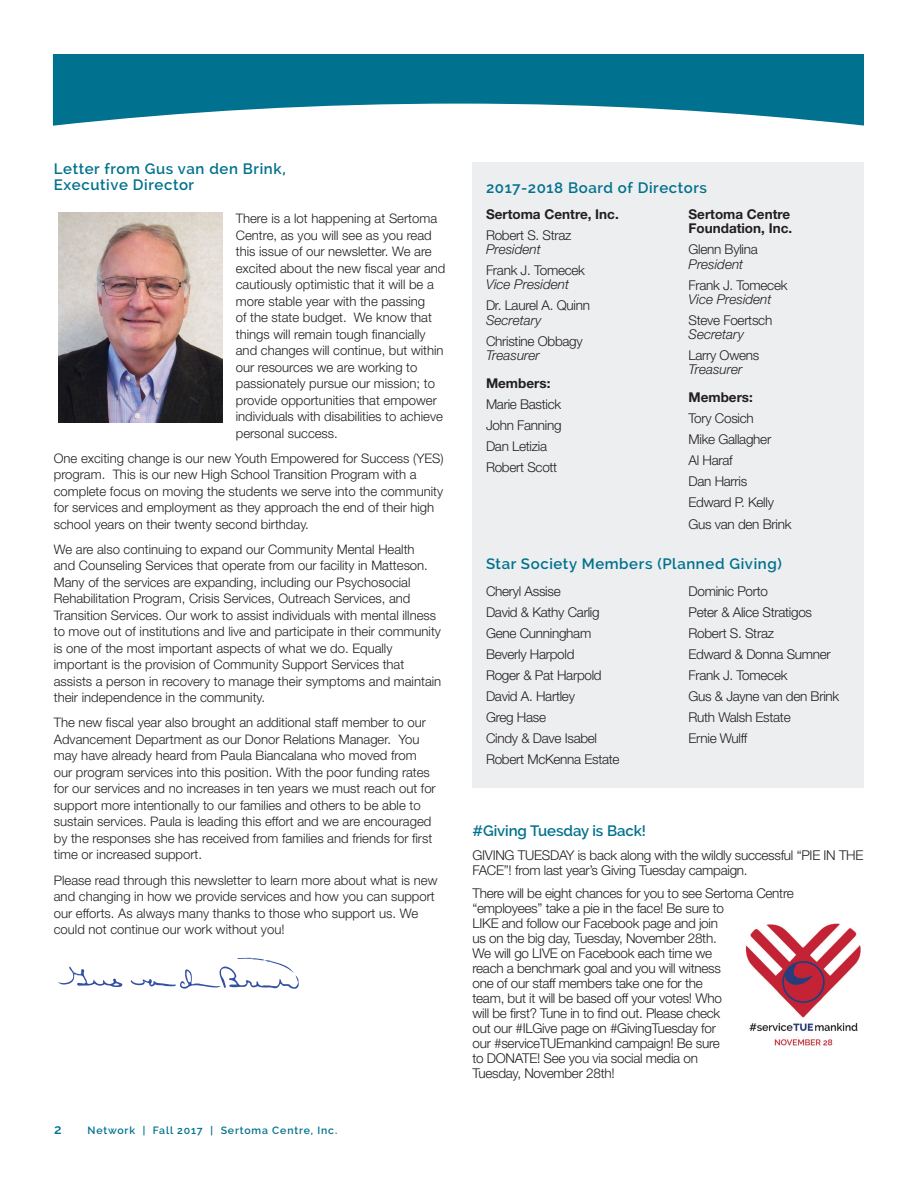
<style>
.page{position:relative;width:918px;height:1188px;background:#fff}
.page>*{position:absolute;margin:0;border:0;box-sizing:border-box;transform-origin:0 0}
.t1{font:600 15px/16.2px "Raleway";letter-spacing:.04em;color:#00718e}
.t2{font:600 15px "Raleway";letter-spacing:-.005em;color:#00718e}
.t3{font:300 13.5px/21px "Helvetica Neue LT Std";letter-spacing:-.02em;color:#231f20}
.t4{font:italic 300 13.5px "Helvetica Neue LT Std";color:#231f20}
.t5{font:700 13.5px/14.2px "Helvetica Neue LT Std";color:#231f20}
.t6{font:600 13.5px "Raleway";color:#00718e}
.t7{font:300 13.2px/16.5px "Helvetica Neue LT Std";color:#231f20}
.t8{font:600 10.5px "Raleway";letter-spacing:.08em;color:#00718e}
</style>
<div class="page">
<div style="left:472px;top:162px;width:392px;height:625px;background:#edeeef"></div>
<img style="left:59px;top:213px;width:163px;height:210px">
<svg style="left:130px;top:958px;width:169px;height:31px"></svg>
<svg style="left:58px;top:967px;width:64px;height:20px"></svg>
<img style="left:745px;top:923px;width:116px;height:123px">
<svg style="left:53px;top:54px;width:811px;height:72px;fill:#00718e"></svg>
<p class="t1" style="left:54px;top:161px;width:233px">Letter from Gus van den Brink,<br>Executive Director</p>
<p class="t7" style="left:236px;top:210px;width:211px">There is a lot happening at Sertoma Centre, as you will see as you read this issue of our newsletter. We are excited about the new fiscal year and cautiously optimistic that it will be a more stable year with the passing<br>of the state budget. We know that things will remain tough financially and changes will continue, but within our resources we are working to passionately pursue our mission; to provide opportunities that empower individuals with disabilities to achieve personal success.</p>
<p class="t7" style="left:54px;top:450px;width:391px">One exciting change is our new Youth Empowered for Success (YES) program. This is our new High School Transition Program with a complete focus on moving the students we serve into the community for services and employment as they approach the end of their high school years on their twenty second birthday.</p>
<p class="t7" style="left:54px;top:541px;width:389px">We are also continuing to expand our Community Mental Health<br>and Counseling Services that operate from our facility in Matteson.<br>Many of the services are expanding, including our Psychosocial Rehabilitation Program, Crisis Services, Outreach Services, and Transition Services. Our work to assist individuals with mental illness to move out of institutions and live and participate in their community is one of the most important aspects of what we do. Equally important is the provision of Community Support Services that assists a person in recovery to manage their symptoms and maintain their independence in the community.</p>
<p class="t7" style="left:54px;top:714px;width:383px">The new fiscal year also brought an additional staff member to our Advancement Department as our Donor Relations Manager. You may have already heard from Paula Biancalana who moved from our program services into this position. With the poor funding rates for our services and no increases in ten years we must reach out for support more intentionally to our families and others to be able to sustain services. Paula is leading this effort and we are encouraged by the responses she has received from families and friends for first time or increased support.</p>
<p class="t7" style="left:54px;top:871px;width:385px">Please read through this newsletter to learn more about what is new and changing in how we provide services and how you can support our efforts. As always many thanks to those who support us. We could not continue our work without you!</p>
<p class="t6" style="left:54px;top:1121px;width:9px">2</p>
<p class="t8" style="left:87px;top:1124px;width:251px">Network | Fall 2017 | Sertoma Centre, Inc.</p>
<p class="t1" style="left:486px;top:179px;width:223px">2017-2018 Board of Directors</p>
<p class="t5" style="left:486px;top:207px;width:134px">Sertoma Centre, Inc.</p>
<p class="t3" style="left:486px;top:224px;width:87px">Robert S. Straz</p>
<p class="t4" style="left:486px;top:241px;width:56px">President</p>
<p class="t3" style="left:486px;top:260px;width:100px">Frank J. Tomecek</p>
<p class="t4" style="left:486px;top:277px;width:85px">Vice President</p>
<p class="t3" style="left:486px;top:295px;width:105px">Dr. Laurel A. Quinn</p>
<p class="t4" style="left:486px;top:312px;width:57px">Secretary</p>
<p class="t3" style="left:486px;top:330px;width:98px">Christine Obbagy</p>
<p class="t4" style="left:486px;top:347px;width:55px">Treasurer</p>
<p class="t5" style="left:486px;top:375px;width:66px">Members:</p>
<p class="t3" style="left:486px;top:393px;width:77px">Marie Bastick<br>John Fanning<br>Dan Letizia<br>Robert Scott</p>
<p class="t5" style="left:688px;top:207px;width:105px">Sertoma Centre<br>Foundation, Inc.</p>
<p class="t3" style="left:688px;top:239px;width:71px">Glenn Bylina</p>
<p class="t4" style="left:688px;top:256px;width:56px">President</p>
<p class="t3" style="left:688px;top:274px;width:100px">Frank J. Tomecek</p>
<p class="t4" style="left:688px;top:291px;width:85px">Vice President</p>
<p class="t3" style="left:688px;top:309px;width:85px">Steve Foertsch</p>
<p class="t4" style="left:688px;top:326px;width:57px">Secretary</p>
<p class="t3" style="left:688px;top:344px;width:72px">Larry Owens</p>
<p class="t4" style="left:688px;top:361px;width:55px">Treasurer</p>
<p class="t5" style="left:688px;top:390px;width:66px">Members:</p>
<p class="t3" style="left:688px;top:407px;width:104px">Tory Cosich<br>Mike Gallagher<br>Al Haraf<br>Dan Harris<br>Edward P. Kelly<br>Gus van den Brink</p>
<p class="t1" style="left:486px;top:556px;width:297px">Star Society Members (Planned Giving)</p>
<p class="t3" style="left:486px;top:580px;width:135px">Cheryl Assise<br>David &amp; Kathy Carlig<br>Gene Cunningham<br>Beverly Harpold<br>Roger &amp; Pat Harpold<br>David A. Hartley<br>Greg Hase<br>Cindy &amp; Dave Isabel<br>Robert McKenna Estate</p>
<p class="t3" style="left:688px;top:580px;width:152px">Dominic Porto<br>Peter &amp; Alice Stratigos<br>Robert S. Straz<br>Edward &amp; Donna Sumner<br>Frank J. Tomecek<br>Gus &amp; Jayne van den Brink<br>Ruth Walsh Estate<br>Ernie Wulff</p>
<p class="t2" style="left:472px;top:822px;width:175px">#Giving Tuesday is Back!</p>
<p class="t3" style="left:472px;top:847px;width:393px;line-height:15px">GIVING TUESDAY is back along with the wildly successful “PIE IN THE<br>FACE”! from last year’s Giving Tuesday campaign.</p>
<p class="t3" style="left:472px;top:886px;width:323px;line-height:15px">There will be eight chances for you to see Sertoma Centre “employees” take a pie in the face! Be sure to<br>LIKE and follow our Facebook page and join<br>us on the big day, Tuesday, November 28th.<br>We will go LIVE on Facebook each time we<br>reach a benchmark goal and you will witness<br>one of our staff members take one for the<br>team, but it will be based off your votes! Who<br>will be first? Tune in to find out. Please check<br>out our #ILGive page on #GivingTuesday for<br>our #serviceTUEmankind campaign! Be sure<br>to DONATE! See you via social media on<br>Tuesday, November 28th!</p>
</div>
